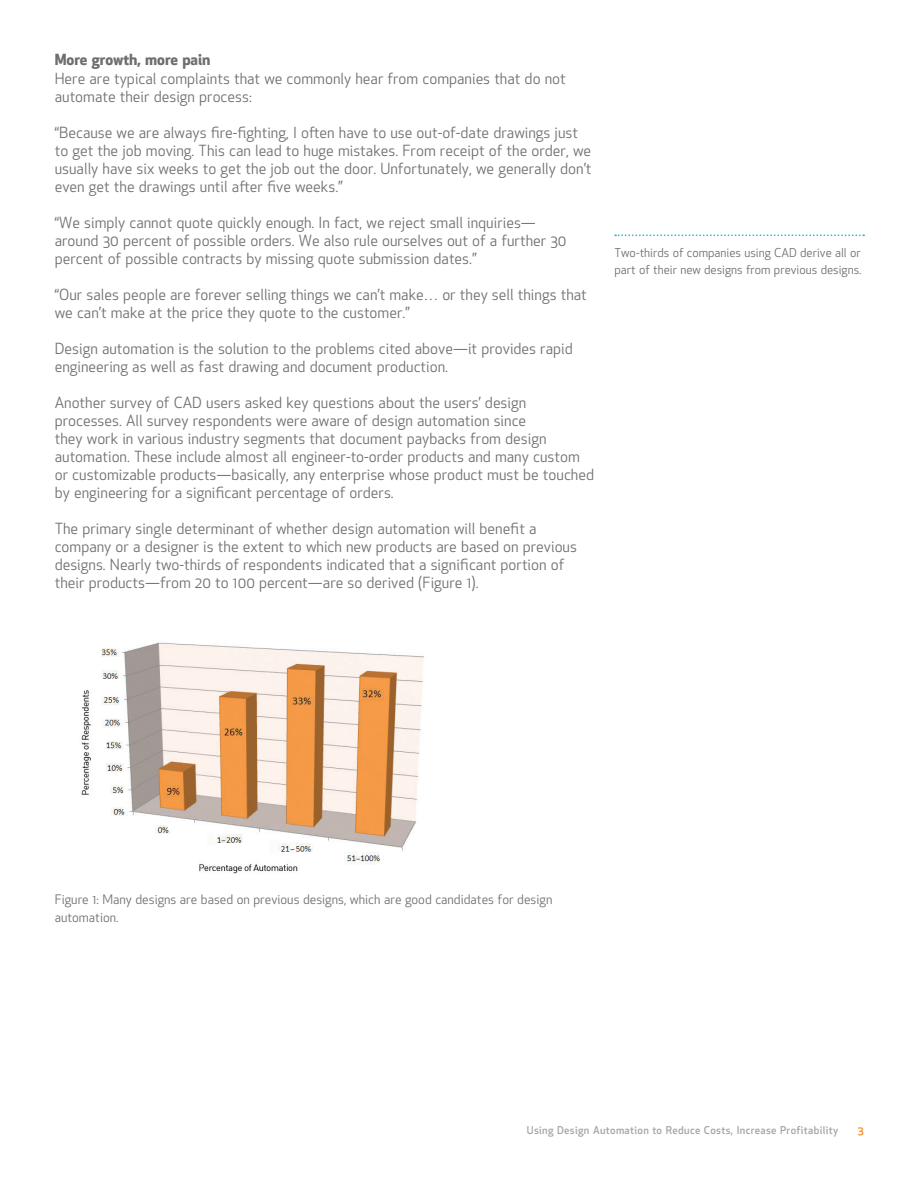
<style>
.page{position:relative;width:918px;height:1188px;background:#fff}
.page>*{position:absolute;margin:0;border:0;box-sizing:border-box;transform-origin:0 0}
.t1{font:15px/18px "SW Apex New";color:#6d6e71}
.body_subhead{font:700 15px "SW Apex New";color:#6d6e71}
.captions{font:12.75px/18px "SW Apex New";color:#6d6e71}
.captions-2{font:12px/16.5px "SW Apex New";color:#6d6e71}
.t2{font:500 10.5px "SW Apex New";letter-spacing:.03em;color:#a4a5a9}
.t3{font:500 10.5px "SW Apex New";color:#f68b1f}
</style>
<div class="page">
<svg style="left:615px;top:234px;width:249px;height:2px"></svg>
<img style="left:81px;top:642px;width:343px;height:232px">
<p class="body_subhead" style="left:55px;top:49px;width:157px">More growth, more pain</p>
<p class="t1" style="left:55px;top:70px;width:513px">Here are typical complaints that we commonly hear from companies that do not automate their design process:</p>
<p class="t1" style="left:55px;top:124px;width:538px">“Because we are always fire-fighting, I often have to use out-of-date drawings just to get the job moving. This can lead to huge mistakes. From receipt of the order, we usually have six weeks to get the job out the door. Unfortunately, we generally don’t even get the drawings until after five weeks.”</p>
<p class="t1" style="left:55px;top:214px;width:513px">“We simply cannot quote quickly enough. In fact, we reject small inquiries— around 30 percent of possible orders. We also rule ourselves out of a further 30 percent of possible contracts by missing quote submission dates.”</p>
<p class="t1" style="left:55px;top:286px;width:534px">“Our sales people are forever selling things we can’t make… or they sell things that we can’t make at the price they quote to the customer.”</p>
<p class="t1" style="left:55px;top:340px;width:520px">Design automation is the solution to the problems cited above—it provides rapid engineering as well as fast drawing and document production.</p>
<p class="t1" style="left:55px;top:394px;width:541px">Another survey of CAD users asked key questions about the users’ design processes. All survey respondents were aware of design automation since<br>they work in various industry segments that document paybacks from design automation. These include almost all engineer-to-order products and many custom or customizable products—basically, any enterprise whose product must be touched by engineering for a significant percentage of orders.</p>
<p class="t1" style="left:55px;top:520px;width:524px">The primary single determinant of whether design automation will benefit a company or a designer is the extent to which new products are based on previous designs. Nearly two-thirds of respondents indicated that a significant portion of their products—from 20 to 100 percent—are so derived (Figure 1).</p>
<p class="captions-2" style="left:615px;top:245px;width:249px">Two-thirds of companies using CAD derive all or part of their new designs from previous designs.</p>
<p class="captions" style="left:55px;top:890px;width:499px">Figure 1: Many designs are based on previous designs, which are good candidates for design automation.</p>
<p class="t2" style="left:527px;top:1124px;width:313px">Using Design Automation to Reduce Costs, Increase Profitability</p>
<p class="t3" style="left:858px;top:1124px;width:8px">3</p>
</div>
